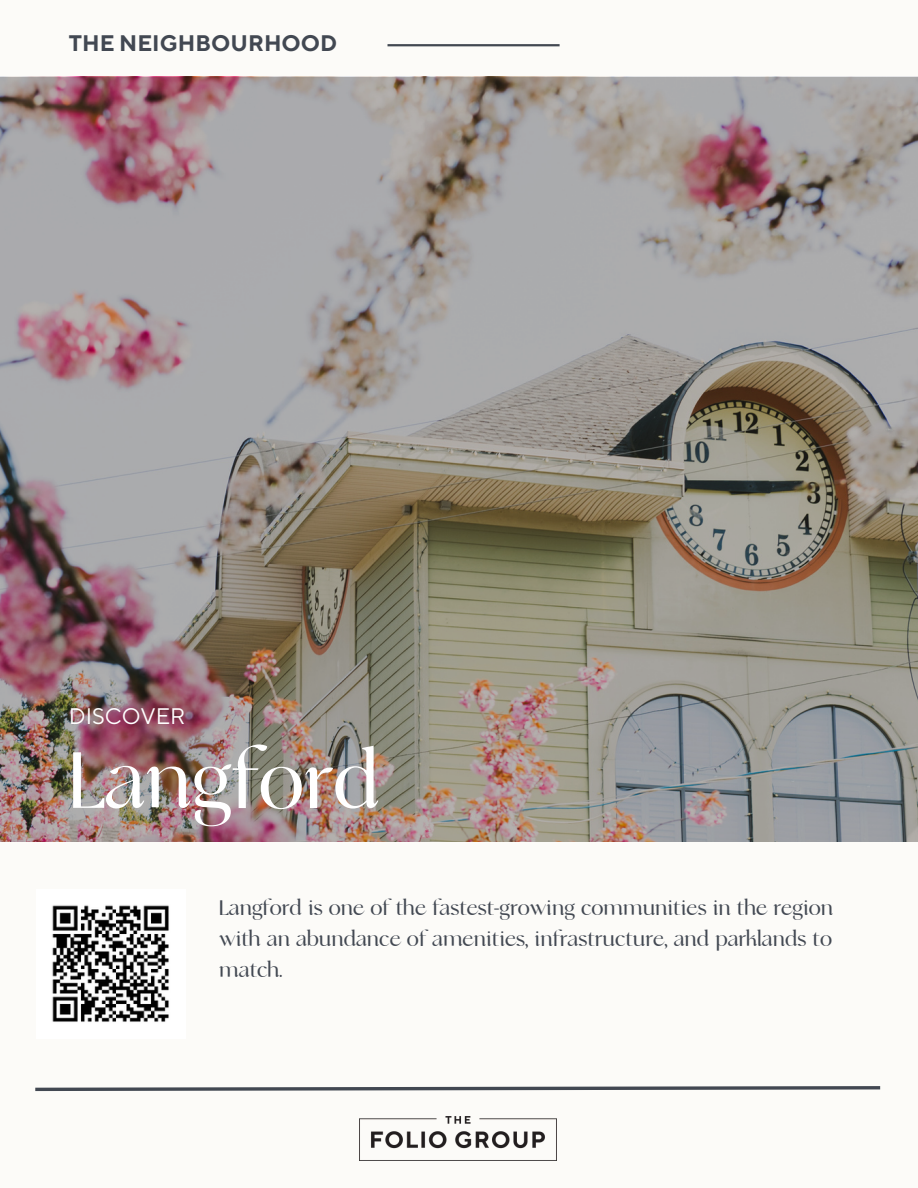
<style>
.page{position:relative;width:918px;height:1188px;background:#fcfbf8}
.page>*{position:absolute;margin:0;border:0;box-sizing:border-box;transform-origin:0 0}
.t1{font:86.25px "Analogue";color:#fff}
.t2{font:22.95px/31px "Analogue";color:#424852;text-align:justify}
.t3{font:700 22.5px "TT Norms";color:#424852}
.t4{font:22.5px "TT Norms";color:#fff}
</style>
<div class="page">
<hr style="left:388px;top:44px;width:172px;height:2px;background:#424852">
<img style="left:0;top:77px;width:918px;height:764px">
<svg style="left:35px;top:1086px;width:846px;height:6px"></svg>
<img style="left:360px;top:1117px;width:196px;height:44px">
<img style="left:52px;top:905px;width:117px;height:117px">
<h2 class="t3" style="left:69px;top:29px;width:270px">THE NEIGHBOURHOOD</h2>
<p class="t4" style="left:69px;top:702px;width:118px">DISCOVER</p>
<p class="t1" style="left:69px;top:730px;width:312px">Langford</p>
<p class="t2" style="left:219px;top:893px;width:615px">Langford is one of the fastest-growing communities in the region with an abundance of amenities, infrastructure, and parklands to match.</p>
</div>
